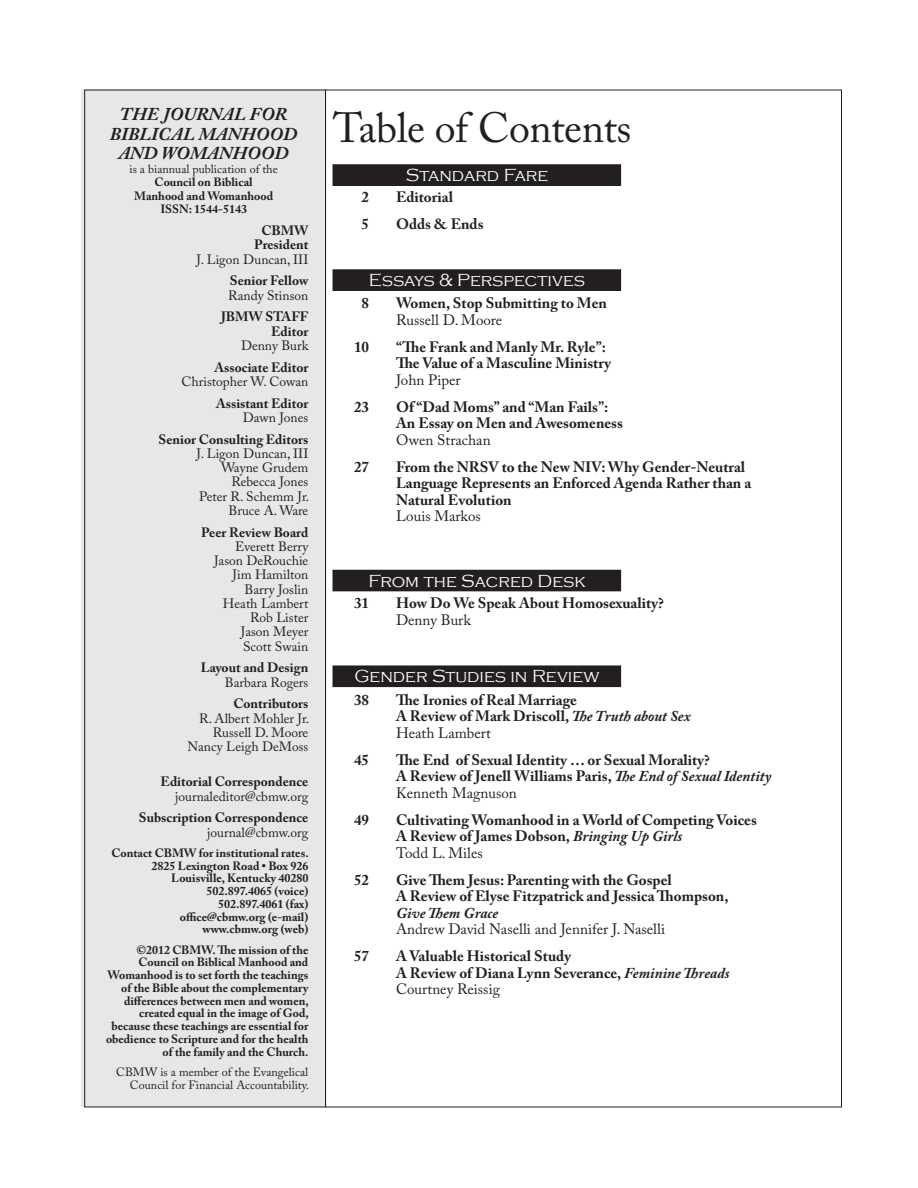
<style>
.page{position:relative;width:918px;height:1188px;background:#fff}
.page>*{position:absolute;margin:0;border:0;box-sizing:border-box;transform-origin:0 0}
.t1{font:42px "Adobe Caslon Pro";letter-spacing:-.01em;color:#231f20}
.t2{font:300 18px "Copperplate Gothic";color:#fff}
.t3{font:italic 700 18px/19.5px "Adobe Caslon Pro";color:#231f20;text-align:center}
.t4{font:700 15px/16.5px "Adobe Caslon Pro";color:#231f20}
.t5{font:13.5px/14.2px "Adobe Caslon Pro";color:#231f20;text-align:right}
.t6{font:700 13.5px/14.2px "Adobe Caslon Pro";color:#231f20;text-align:center}
.t7{font:700 12px/12.8px "Adobe Caslon Pro";color:#231f20;text-align:center}
.t8{font:12px/12.8px "Adobe Caslon Pro";color:#231f20;text-align:right}
.s1{font-weight:400}
.s2{font-style:italic}
</style>
<div class="page">
<div style="left:81px;top:89px;width:245px;height:1018px;background:#e6e7e9"></div>
<hr style="left:325px;top:90px;width:1px;height:1017px;background:#231f20">
<div style="left:333px;top:165px;width:288px;height:20px;background:#231f20"></div>
<div style="left:333px;top:165px;width:288px;height:21px;border:1px solid #231f20"></div>
<div style="left:333px;top:270px;width:288px;height:20px;background:#231f20"></div>
<div style="left:333px;top:270px;width:288px;height:21px;border:1px solid #231f20"></div>
<div style="left:333px;top:570px;width:288px;height:21px;background:#231f20"></div>
<div style="left:333px;top:666px;width:288px;height:21px;background:#231f20"></div>
<p class="t3" style="left:110px;top:104px;width:189px">THE JOURNAL FOR<br>BIBLICAL MANHOOD<br>AND WOMANHOOD</p>
<p class="t8" style="left:129px;top:162px;width:150px">is a biannual publication of the</p>
<p class="t7" style="left:134px;top:175px;width:141px;line-height:13.5px">Council on Biblical<br>Manhood and Womanhood</p>
<p class="t7" style="left:160px;top:203px;width:88px">ISSN: 1544-5143</p>
<p class="t6" style="left:254px;top:223px;width:56px">CBMW<br>President</p>
<p class="t5" style="left:197px;top:252px;width:113px">J. Ligon Duncan, III</p>
<p class="t6" style="left:230px;top:274px;width:80px">Senior Fellow</p>
<p class="t5" style="left:228px;top:288px;width:82px">Randy Stinson</p>
<p class="t6" style="left:221px;top:310px;width:89px">JBMW STAFF</p>
<p class="t6" style="left:271px;top:324px;width:39px">Editor</p>
<p class="t5" style="left:241px;top:338px;width:69px">Denny Burk</p>
<p class="t6" style="left:214px;top:360px;width:95px">Associate Editor</p>
<p class="t5" style="left:181px;top:374px;width:128px">Christopher W. Cowan</p>
<p class="t6" style="left:216px;top:396px;width:94px">Assistant Editor</p>
<p class="t5" style="left:243px;top:410px;width:67px">Dawn Jones</p>
<p class="t6" style="left:159px;top:432px;width:151px">Senior Consulting Editors</p>
<p class="t5" style="left:197px;top:446px;width:113px">J. Ligon Duncan, III</p>
<p class="t5" style="left:221px;top:460px;width:89px">Wayne Grudem</p>
<p class="t5" style="left:231px;top:475px;width:79px">Rebecca Jones</p>
<p class="t5" style="left:199px;top:489px;width:112px">Peter R. Schemm Jr.</p>
<p class="t5" style="left:228px;top:503px;width:81px">Bruce A. Ware</p>
<p class="t6" style="left:201px;top:525px;width:109px">Peer Review Board</p>
<p class="t5" style="left:214px;top:539px;width:96px">Everett Berry<br>Jason DeRouchie<br>Jim Hamilton<br>Barry Joslin<br>Heath Lambert<br>Rob Lister<br>Jason Meyer<br>Scott Swain</p>
<p class="t6" style="left:201px;top:661px;width:109px">Layout and Design</p>
<p class="t5" style="left:225px;top:675px;width:85px">Barbara Rogers</p>
<p class="t6" style="left:233px;top:697px;width:77px">Contributors</p>
<p class="t5" style="left:199px;top:711px;width:112px">R. Albert Mohler Jr.</p>
<p class="t5" style="left:213px;top:725px;width:97px">Russell D. Moore</p>
<p class="t5" style="left:188px;top:739px;width:122px">Nancy Leigh DeMoss</p>
<p class="t6" style="left:161px;top:775px;width:149px">Editorial Correspondence</p>
<p class="t5" style="left:175px;top:789px;width:135px">journaleditor@cbmw.org</p>
<p class="t6" style="left:139px;top:811px;width:171px">Subscription Correspondence</p>
<p class="t5" style="left:207px;top:825px;width:103px">journal@cbmw.org</p>
<p class="t7" style="left:111px;top:846px;width:199px">Contact CBMW for institutional rates.</p>
<p class="t7" style="left:151px;top:859px;width:158px">2825 Lexington Road • Box 926</p>
<p class="t7" style="left:171px;top:872px;width:139px">Louisville, Kentucky 40280</p>
<p class="t7" style="left:207px;top:885px;width:103px">502.897.4065 (voice)</p>
<p class="t7" style="left:218px;top:897px;width:92px">502.897.4061 (fax)</p>
<p class="t7" style="left:180px;top:910px;width:130px">office@cbmw.org (e-mail)</p>
<p class="t7" style="left:203px;top:923px;width:107px">www.cbmw.org (web)</p>
<p class="t7" style="left:106px;top:943px;width:204px;text-align:right">©2012 CBMW. The mission of the Council on Biblical Manhood and Womanhood is to set forth the teachings of the Bible about the complementary differences between men and women, created equal in the image of God, because these teachings are essential for obedience to Scripture and for the health of the family and the Church.</p>
<p class="t8" style="left:116px;top:1065px;width:195px">CBMW is a member of the Evangelical<br>Council for Financial Accountability.</p>
<p class="t1" style="left:333px;top:103px;width:300px">Table of Contents</p>
<p class="t2" style="left:406px;top:165px;width:144px">Standard Fare</p>
<p class="t4" style="left:362px;top:189px;width:9px">2</p>
<p class="t4" style="left:396px;top:189px;width:59px">Editorial</p>
<p class="t4" style="left:362px;top:216px;width:9px">5</p>
<p class="t4" style="left:396px;top:216px;width:89px">Odds &amp; Ends</p>
<p class="t2" style="left:369px;top:271px;width:218px">Essays &amp; Perspectives</p>
<p class="t4" style="left:362px;top:295px;width:9px">8</p>
<p class="t4" style="left:396px;top:295px;width:213px">Women, Stop Submitting to Men<br><span class="s1">Russell D. Moore</span></p>
<p class="t4" style="left:354px;top:338px;width:16px">10</p>
<p class="t4" style="left:396px;top:338px;width:217px">“The Frank and Manly Mr. Ryle”:<br>The Value of a Masculine Ministry<br><span class="s1">John Piper</span></p>
<p class="t4" style="left:354px;top:398px;width:16px">23</p>
<p class="t4" style="left:396px;top:398px;width:228px">Of “Dad Moms” and “Man Fails”:<br>An Essay on Men and Awesomeness<br><span class="s1">Owen Strachan</span></p>
<p class="t4" style="left:354px;top:458px;width:16px">27</p>
<p class="t4" style="left:396px;top:458px;width:357px">From the NRSV to the New NIV: Why Gender-Neutral Language Represents an Enforced Agenda Rather than a Natural Evolution<br><span class="s1">Louis Markos</span></p>
<p class="t2" style="left:369px;top:571px;width:218px">From the Sacred Desk</p>
<p class="t4" style="left:354px;top:595px;width:16px">31</p>
<p class="t4" style="left:396px;top:595px;width:269px">How Do We Speak About Homosexuality?<br><span class="s1">Denny Burk</span></p>
<p class="t2" style="left:355px;top:667px;width:246px">Gender Studies in Review</p>
<p class="t4" style="left:354px;top:691px;width:16px">38</p>
<p class="t4" style="left:396px;top:691px;width:296px">The Ironies of Real Marriage<br>A Review of Mark Driscoll, <span class="s2">The Truth about Sex<br></span><span class="s1">Heath Lambert</span></p>
<p class="t4" style="left:354px;top:751px;width:16px">45</p>
<p class="t4" style="left:396px;top:751px;width:377px">The End of Sexual Identity … or Sexual Morality?<br>A Review of Jenell Williams Paris, <span class="s2">The End of Sexual Identity<br></span><span class="s1">Kenneth Magnuson</span></p>
<p class="t4" style="left:354px;top:811px;width:16px">49</p>
<p class="t4" style="left:396px;top:811px;width:362px">Cultivating Womanhood in a World of Competing Voices<br>A Review of James Dobson, <span class="s2">Bringing Up Girls<br></span><span class="s1">Todd L. Miles</span></p>
<p class="t4" style="left:354px;top:871px;width:16px">52</p>
<p class="t4" style="left:396px;top:871px;width:334px">Give Them Jesus: Parenting with the Gospel<br>A Review of Elyse Fitzpatrick and Jessica Thompson, <span class="s2">Give Them Grace<br></span><span class="s1">Andrew David Naselli and Jennifer J. Naselli</span></p>
<p class="t4" style="left:354px;top:948px;width:16px">57</p>
<p class="t4" style="left:396px;top:948px;width:335px">A Valuable Historical Study<br>A Review of Diana Lynn Severance, <span class="s2">Feminine Threads<br></span><span class="s1">Courtney Reissig</span></p>
</div>
